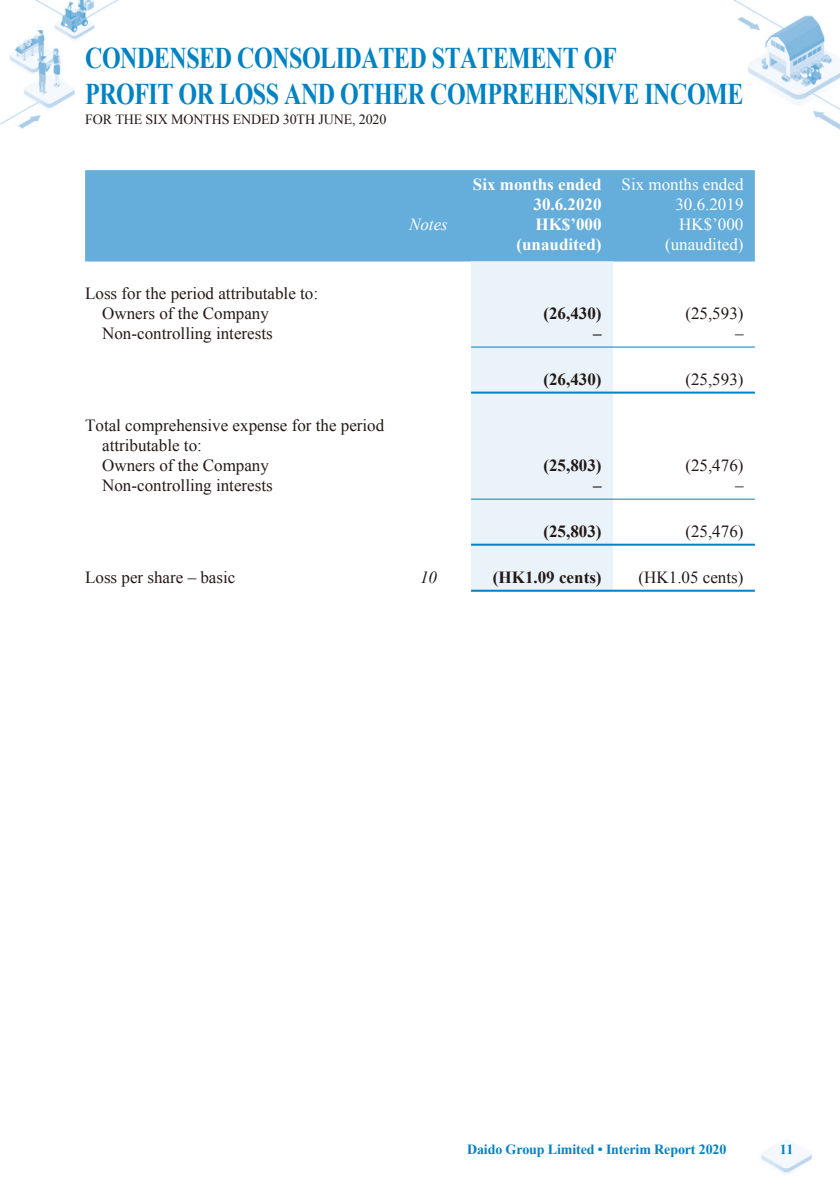
<style>
.page{position:relative;width:840px;height:1191px;background:#fff}
.page>*{position:absolute;margin:0;border:0;box-sizing:border-box;transform-origin:0 0}
.t1{font:700 30px/36px "Times New Roman";letter-spacing:-.02em;color:#0082c3;scale:.8 1}
.t2{font:17px/20px "Times New Roman";color:#231916}
.t3{font:700 17px "Times New Roman";color:#231916}
.t4{font:700 17px/20px "Times New Roman";color:#fff;text-align:right}
.t5{font:17px/20px "Times New Roman";color:#fff;text-align:right}
.t6{font:italic 17px "Times New Roman";color:#fff}
.t7{font:italic 17px "Times New Roman";color:#231916}
.t8{font:700 14px "Times New Roman";letter-spacing:-.01em;color:#0082c3}
.t9{font:14px "Times New Roman";letter-spacing:-.01em;color:#231916}
</style>
<div class="page">
<img style="left:0;top:0;width:839px;height:1175px">
<div style="left:85px;top:170px;width:669px;height:91px;background:#65adda"></div>
<div style="left:471px;top:261px;width:141px;height:329px;background:#eaf3fa"></div>
<hr style="left:471px;top:346px;width:141px;height:1px;background:#0082c3">
<hr style="left:612px;top:346px;width:142px;height:1px;background:#0082c3">
<hr style="left:471px;top:391px;width:141px;height:2px;background:#0082c3">
<hr style="left:612px;top:391px;width:142px;height:2px;background:#0082c3">
<hr style="left:471px;top:498px;width:141px;height:1px;background:#0082c3">
<hr style="left:612px;top:498px;width:142px;height:1px;background:#0082c3">
<hr style="left:471px;top:543px;width:141px;height:2px;background:#0082c3">
<hr style="left:612px;top:543px;width:142px;height:2px;background:#0082c3">
<hr style="left:471px;top:590px;width:141px;height:2px;background:#0082c3">
<hr style="left:612px;top:590px;width:142px;height:2px;background:#0082c3">
<h1 class="t1" style="left:85px;top:40px;width:823px">CONDENSED CONSOLIDATED STATEMENT OF<br>PROFIT OR LOSS AND OTHER COMPREHENSIVE INCOME</h1>
<p class="t9" style="left:85px;top:112px;width:302px">FOR THE SIX MONTHS ENDED 30TH JUNE, 2020</p>
<p class="t4" style="left:472px;top:174px;width:130px">Six months ended<br>30.6.2020</p>
<p class="t5" style="left:621px;top:174px;width:123px">Six months ended<br>30.6.2019</p>
<p class="t2" style="left:102px;top:283px;width:217px;text-indent:-17px">Loss for the period attributable to:<br>Owners of the Company</p>
<p class="t6" style="left:409px;top:215px;width:40px">Notes</p>
<p class="t4" style="left:535px;top:214px;width:68px">HK$’000</p>
<p class="t5" style="left:678px;top:214px;width:66px">HK$’000</p>
<p class="t4" style="left:516px;top:234px;width:87px">(unaudited)</p>
<p class="t5" style="left:664px;top:234px;width:80px">(unaudited)</p>
<p class="t3" style="left:543px;top:303px;width:60px">(26,430)</p>
<p class="t2" style="left:685px;top:303px;width:60px">(25,593)</p>
<p class="t2" style="left:102px;top:323px;width:172px">Non-controlling interests</p>
<p class="t3" style="left:592px;top:323px;width:10px">–</p>
<p class="t2" style="left:734px;top:323px;width:10px">–</p>
<p class="t3" style="left:543px;top:369px;width:60px">(26,430)</p>
<p class="t2" style="left:685px;top:369px;width:60px">(25,593)</p>
<p class="t2" style="left:102px;top:415px;width:283px;text-indent:-17px">Total comprehensive expense for the period attributable to:<br>Owners of the Company</p>
<p class="t3" style="left:543px;top:455px;width:60px">(25,803)</p>
<p class="t2" style="left:685px;top:455px;width:60px">(25,476)</p>
<p class="t2" style="left:102px;top:475px;width:172px">Non-controlling interests</p>
<p class="t3" style="left:592px;top:475px;width:10px">–</p>
<p class="t2" style="left:734px;top:475px;width:10px">–</p>
<p class="t3" style="left:543px;top:521px;width:60px">(25,803)</p>
<p class="t2" style="left:685px;top:521px;width:60px">(25,476)</p>
<p class="t2" style="left:85px;top:567px;width:152px">Loss per share – basic</p>
<p class="t7" style="left:420px;top:567px;width:18px">10</p>
<p class="t3" style="left:492px;top:567px;width:110px">(HK1.09 cents)</p>
<p class="t2" style="left:638px;top:567px;width:106px">(HK1.05 cents)</p>
<p class="t8" style="left:467px;top:1142px;width:261px">Daido Group Limited • Interim Report 2020</p>
<p class="t8" style="left:779px;top:1142px;width:15px">11</p>
</div>
